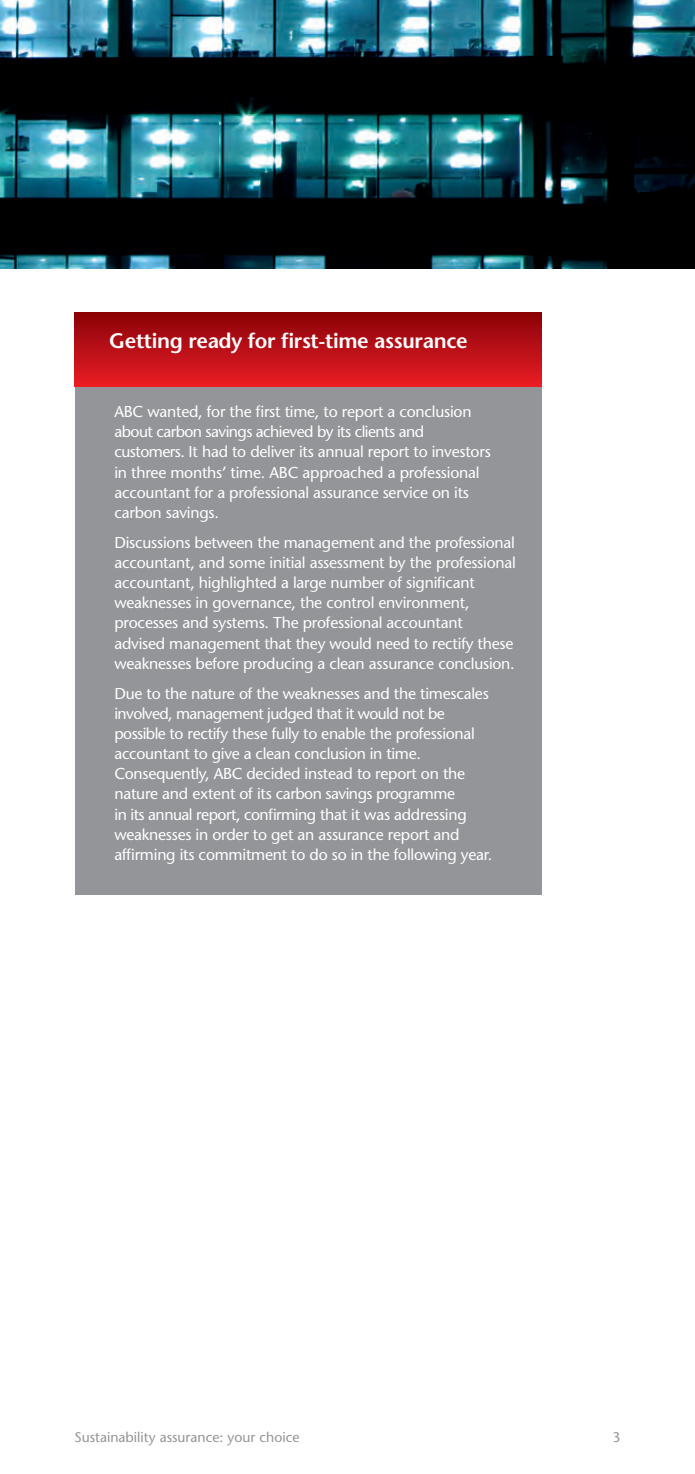
<style>
.page{position:relative;width:695px;height:1474px;background:#fff}
.page>*{position:absolute;margin:0;border:0;box-sizing:border-box;transform-origin:0 0}
.t1{font:600 21px "Stone Sans Std";letter-spacing:-.015em;color:#fff}
.t2{font:500 15.75px/20.1px "Stone Sans Std";letter-spacing:-.015em;color:#fff}
.t3{font:500 14px "Stone Sans Std";color:#939598}
</style>
<div class="page">
<div style="left:75px;top:385px;width:466px;height:509px;background:#939598"></div>
<div style="left:75px;top:313px;width:466px;height:73px;background:linear-gradient(to bottom,#8a0207,#ea1c25)"></div>
<img style="left:0;top:0;width:694px;height:268px">
<h1 class="t1" style="left:109px;top:328px;width:360px">Getting ready for first-time assurance</h1>
<p class="t2" style="left:114px;top:401px;width:378px">ABC wanted, for the first time, to report a conclusion about carbon savings achieved by its clients and customers. It had to deliver its annual report to investors in three months’ time. ABC approached a professional accountant for a professional assurance service on its carbon savings.</p>
<p class="t2" style="left:114px;top:532px;width:403px">Discussions between the management and the professional accountant, and some initial assessment by the professional accountant, highlighted a large number of significant weaknesses in governance, the control environment, processes and systems. The professional accountant advised management that they would need to rectify these weaknesses before producing a clean assurance conclusion.</p>
<p class="t2" style="left:114px;top:683px;width:379px">Due to the nature of the weaknesses and the timescales involved, management judged that it would not be possible to rectify these fully to enable the professional accountant to give a clean conclusion in time.<br>Consequently, ABC decided instead to report on the nature and extent of its carbon savings programme<br>in its annual report, confirming that it was addressing weaknesses in order to get an assurance report and affirming its commitment to do so in the following year.</p>
<p class="t3" style="left:74px;top:1428px;width:226px">Sustainability assurance: your choice</p>
<p class="t3" style="left:612px;top:1428px;width:10px">3</p>
</div>
